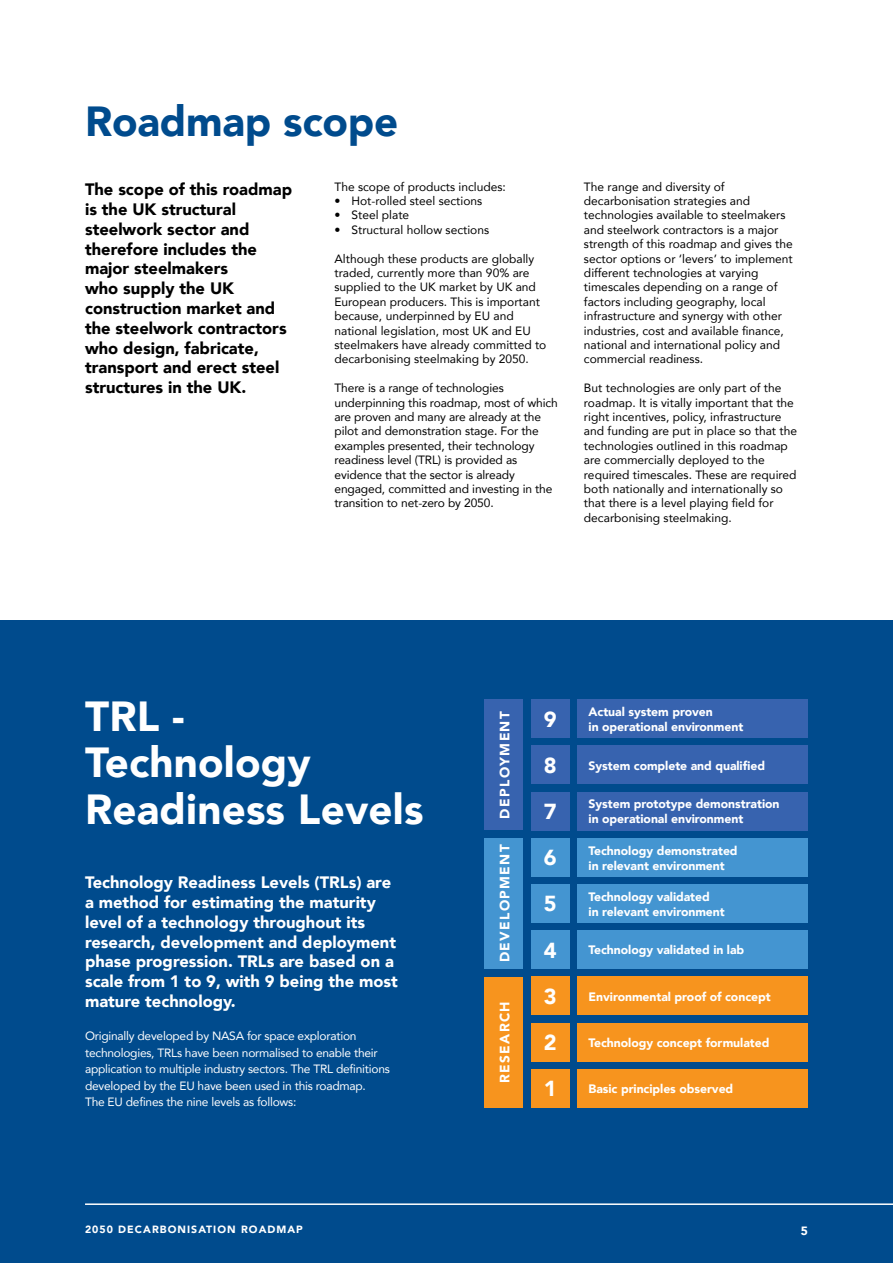
<style>
.page{position:relative;width:893px;height:1263px;background:#fff}
.page>*{position:absolute;margin:0;border:0;box-sizing:border-box;transform-origin:0 0}
.t1{font:900 42px/46.5px "Avenir";letter-spacing:.005em;color:#fff}
.t2{font:900 42px "Avenir";letter-spacing:-.005em;color:#004b8d}
.t3{font:900 21.75px "Avenir";color:#fff}
.t4{font:900 16.5px/19.8px "Avenir";color:#000}
.t5{font:900 16.5px/19.8px "Avenir";color:#fff}
.t6{font:900 13.65px "Avenir";letter-spacing:.1em;color:#fff}
.t7{font:900 12.15px/15px "Avenir";letter-spacing:-.005em;color:#fff}
.t8{font:12px/14.4px "Avenir";color:#000}
.t9{font:12px/16.5px "Avenir";letter-spacing:-.02em;color:#fff}
.t10{font:900 12px "Avenir";color:#fff}
.t11{font:900 10.5px "Avenir";letter-spacing:.1em;color:#fff}
</style>
<div class="page">
<div style="left:0;top:621px;width:893px;height:642px;background:#004b8d"></div>
<div style="left:531px;top:1069px;width:38px;height:38px;background:#f7941e"></div>
<div style="left:531px;top:1023px;width:38px;height:38px;background:#f7941e"></div>
<div style="left:531px;top:977px;width:38px;height:38px;background:#f7941e"></div>
<div style="left:531px;top:930px;width:38px;height:39px;background:#4495d1"></div>
<div style="left:531px;top:884px;width:38px;height:39px;background:#4495d1"></div>
<div style="left:531px;top:838px;width:38px;height:38px;background:#4495d1"></div>
<div style="left:531px;top:792px;width:38px;height:38px;background:#3763af"></div>
<div style="left:531px;top:746px;width:38px;height:38px;background:#3763af"></div>
<div style="left:531px;top:699px;width:38px;height:39px;background:#3763af"></div>
<div style="left:577px;top:1069px;width:231px;height:38px;background:#f7941e"></div>
<div style="left:577px;top:1023px;width:231px;height:38px;background:#f7941e"></div>
<div style="left:577px;top:977px;width:231px;height:38px;background:#f7941e"></div>
<div style="left:485px;top:977px;width:38px;height:130px;background:#f7941e"></div>
<div style="left:485px;top:838px;width:38px;height:131px;background:#4495d1"></div>
<div style="left:485px;top:699px;width:38px;height:131px;background:#3763af"></div>
<div style="left:577px;top:930px;width:231px;height:39px;background:#4495d1"></div>
<div style="left:577px;top:884px;width:231px;height:39px;background:#4495d1"></div>
<div style="left:577px;top:838px;width:231px;height:38px;background:#4495d1"></div>
<div style="left:577px;top:792px;width:231px;height:38px;background:#3763af"></div>
<div style="left:577px;top:746px;width:231px;height:38px;background:#3763af"></div>
<div style="left:577px;top:699px;width:231px;height:39px;background:#3763af"></div>
<hr style="left:85px;top:1203px;width:808px;height:2px;background:#fff">
<h1 class="t2" style="left:85px;top:85px;width:315px">Roadmap scope</h1>
<p class="t4" style="left:85px;top:179px;width:209px">The scope of this roadmap is the UK structural steelwork sector and therefore includes the major steelmakers<br>who supply the UK construction market and the steelwork contractors who design, fabricate, transport and erect steel structures in the UK.</p>
<p class="t8" style="left:334px;top:179px;width:173px">The scope of products includes:</p>
<p class="t8" style="left:334px;top:193px;width:149px">• Hot-rolled steel sections</p>
<p class="t8" style="left:334px;top:208px;width:76px">• Steel plate</p>
<p class="t8" style="left:334px;top:222px;width:156px">• Structural hollow sections</p>
<p class="t8" style="left:334px;top:251px;width:213px">Although these products are globally traded, currently more than 90% are supplied to the UK market by UK and European producers. This is important because, underpinned by EU and national legislation, most UK and EU steelmakers have already committed to decarbonising steelmaking by 2050.</p>
<p class="t8" style="left:334px;top:380px;width:225px">There is a range of technologies underpinning this roadmap, most of which are proven and many are already at the pilot and demonstration stage. For the examples presented, their technology readiness level (TRL) is provided as evidence that the sector is already engaged, committed and investing in the transition to net-zero by 2050.</p>
<p class="t8" style="left:584px;top:179px;width:210px">The range and diversity of decarbonisation strategies and technologies available to steelmakers and steelwork contractors is a major strength of this roadmap and gives the sector options or ‘levers’ to implement different technologies at varying timescales depending on a range of factors including geography, local infrastructure and synergy with other industries, cost and available finance, national and international policy and commercial readiness.</p>
<p class="t8" style="left:584px;top:380px;width:215px">But technologies are only part of the roadmap. It is vitally important that the right incentives, policy, infrastructure and funding are put in place so that the technologies outlined in this roadmap are commercially deployed to the required timescales. These are required both nationally and internationally so that there is a level playing field for decarbonising steelmaking.</p>
<h1 class="t1" style="left:85px;top:692px;width:340px">TRL -<br>Technology<br>Readiness Levels</h1>
<p class="t5" style="left:85px;top:872px;width:314px">Technology Readiness Levels (TRLs) are a method for estimating the maturity level of a technology throughout its research, development and deployment phase progression. TRLs are based on a scale from 1 to 9, with 9 being the most mature technology.</p>
<p class="t9" style="left:85px;top:1027px;width:306px">Originally developed by NASA for space exploration technologies, TRLs have been normalised to enable their application to multiple industry sectors. The TRL definitions developed by the EU have been used in this roadmap.<br>The EU defines the nine levels as follows:</p>
<p class="t6" style="left:493px;top:818px;width:109px;rotate:-90deg">DEPLOYMENT</p>
<p class="t6" style="left:493px;top:962px;width:119px;rotate:-90deg">DEVELOPMENT</p>
<p class="t6" style="left:493px;top:1083px;width:83px;rotate:-90deg">RESEARCH</p>
<h2 class="t3" style="left:544px;top:700px;width:14px">9</h2>
<p class="t7" style="left:589px;top:704px;width:156px">Actual system proven<br>in operational environment</p>
<h2 class="t3" style="left:544px;top:747px;width:14px">8</h2>
<p class="t7" style="left:589px;top:758px;width:178px">System complete and qualified</p>
<h2 class="t3" style="left:544px;top:793px;width:14px">7</h2>
<p class="t7" style="left:589px;top:796px;width:192px">System prototype demonstration in operational environment</p>
<h2 class="t3" style="left:544px;top:839px;width:14px">6</h2>
<p class="t7" style="left:589px;top:842px;width:151px">Technology demonstrated in relevant environment</p>
<h2 class="t3" style="left:544px;top:885px;width:14px">5</h2>
<p class="t7" style="left:589px;top:889px;width:138px">Technology validated<br>in relevant environment</p>
<h2 class="t3" style="left:544px;top:931px;width:14px">4</h2>
<p class="t7" style="left:589px;top:942px;width:157px">Technology validated in lab</p>
<h2 class="t3" style="left:544px;top:977px;width:14px">3</h2>
<p class="t7" style="left:589px;top:988px;width:184px">Environmental proof of concept</p>
<h2 class="t3" style="left:544px;top:1024px;width:14px">2</h2>
<p class="t7" style="left:589px;top:1035px;width:182px">Technology concept formulated</p>
<h2 class="t3" style="left:544px;top:1070px;width:14px">1</h2>
<p class="t7" style="left:589px;top:1081px;width:146px">Basic principles observed</p>
<p class="t11" style="left:85px;top:1220px;width:219px">2050 DECARBONISATION ROADMAP</p>
<p class="t10" style="left:801px;top:1220px;width:9px">5</p>
</div>
